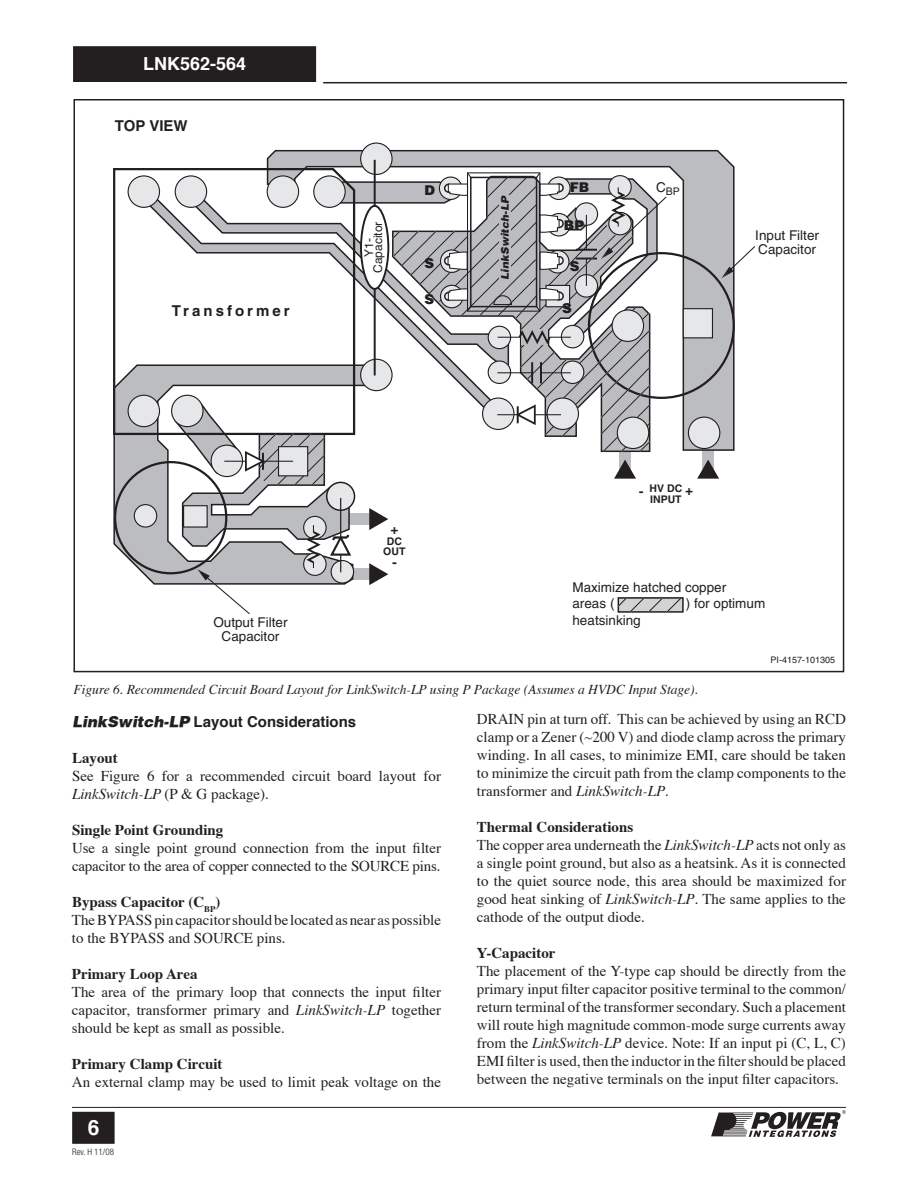
<style>
.page{position:relative;width:918px;height:1188px;background:#fff}
.page>*{position:absolute;margin:0;border:0;box-sizing:border-box;transform-origin:0 0}
.t1{font:700 21px "Helvetica";color:#fff}
.t2{font:700 18px "Helvetica";color:#fff}
.t3{font:15px/18px "Times";color:#231f20}
.t4{font:700 15px "Times";color:#231f20}
.t5{font:700 15px "Helvetica";color:#231f20}
.t6{font:700 15px "Helvetica";letter-spacing:.2em;color:#231f20}
.t7{font:italic 13.5px "Times";color:#231f20}
.t8{font:13.5px/13.5px "Helvetica";color:#231f20}
.t9{font:900 13.5px "Helvetica";color:#231f20}
.t10{font:12px/9px "Helvetica";color:#231f20;text-align:center}
.t11{font:700 10.5px/10.5px "Helvetica";color:#231f20;text-align:center}
.t12{font:italic 900 10.5px "Helvetica";color:#231f20}
.t13{font:10.5px "Helvetica";color:#231f20}
.t14{font:9px "Helvetica";color:#231f20}
.t15{font:300 condensed 9px "Helvetica Neue";color:#231f20}
.s1{font-weight:900;font-style:italic}
.s2{font-style:italic}
.s3{font-weight:700}
</style>
<div class="page">
<hr style="left:72px;top:1107px;width:774px;height:1px;background:#231f20">
<div style="left:73px;top:1113px;width:41px;height:30px;background:#231f20"></div>
<div style="left:72px;top:1112px;width:43px;height:32px;border:2px solid #231f20"></div>
<svg style="left:711px;top:1110px;width:135px;height:27px"></svg>
<hr style="left:323px;top:82px;width:524px;height:1px;background:#231f20">
<div style="left:74px;top:47px;width:241px;height:34px;background:#231f20"></div>
<div style="left:73px;top:46px;width:243px;height:36px;border:2px solid #231f20"></div>
<svg style="left:113px;top:436px;width:61px;height:149px"></svg>
<svg style="left:266px;top:149px;width:469px;height:22px"></svg>
<svg style="left:113px;top:167px;width:244px;height:269px"></svg>
<div style="left:128px;top:176px;width:32px;height:31px;background:#e6e7e8;border-radius:50%"></div>
<div style="left:128px;top:175px;width:32px;height:33px;border:1px solid #231f20;border-radius:50%"></div>
<div style="left:128px;top:395px;width:32px;height:32px;background:#e6e7e8;border-radius:50%"></div>
<div style="left:128px;top:395px;width:32px;height:32px;border:1px solid #231f20;border-radius:50%"></div>
<svg style="left:172px;top:395px;width:31px;height:32px"></svg>
<div style="left:171px;top:395px;width:33px;height:32px;border:1px solid #231f20;border-radius:50%"></div>
<div style="left:361px;top:143px;width:31px;height:31px;background:#e6e7e8;border-radius:50%"></div>
<div style="left:360px;top:143px;width:33px;height:32px;border:1px solid #231f20;border-radius:50%"></div>
<div style="left:134px;top:505px;width:23px;height:22px;background:#e6e7e8;border-radius:50%"></div>
<div style="left:134px;top:504px;width:23px;height:24px;border:1px solid #231f20;border-radius:50%"></div>
<hr style="left:374px;top:160px;width:2px;height:47px;background:#231f20">
<svg style="left:174px;top:171px;width:582px;height:444px"></svg>
<p class="t2" style="left:143px;top:56px;width:105px">LNK562-564</p>
<p class="t5" style="left:115px;top:121px;width:74px">TOP VIEW</p>
<p class="t6" style="left:172px;top:305px;width:119px">Transformer</p>
<p class="t8" style="left:213px;top:617px;width:76px;text-align:center">Output Filter<br>Capacitor</p>
<p class="t10" style="left:365px;top:273px;width:53px;rotate:-90deg">Y1-<br>Capacitor</p>
<p class="t9" style="left:425px;top:185px;width:12px">D</p>
<p class="t9" style="left:425px;top:258px;width:11px">S</p>
<p class="t9" style="left:425px;top:294px;width:11px">S</p>
<p class="t12" style="left:501px;top:280px;width:85px;rotate:-90deg">LinkSwitch-LP</p>
<p class="t9" style="left:570px;top:182px;width:21px">FB</p>
<p class="t9" style="left:564px;top:221px;width:22px">BP</p>
<p class="t9" style="left:570px;top:261px;width:11px">S</p>
<p class="t9" style="left:562px;top:303px;width:11px">S</p>
<p class="t13" style="left:656px;top:187px;width:25px"><sup>C</sup>BP</p>
<p class="t8" style="left:755px;top:230px;width:65px">Input Filter<br>Capacitor</p>
<p class="t11" style="left:383px;top:537px;width:24px">DC<br>OUT</p>
<p class="t11" style="left:650px;top:484px;width:34px">HV DC</p>
<p class="t11" style="left:650px;top:495px;width:33px">INPUT</p>
<p class="t8" style="left:572px;top:581px;width:155px;line-height:16.2px">Maximize hatched copper areas (</p>
<p class="t8" style="left:686px;top:598px;width:81px">) for optimum</p>
<p class="t8" style="left:572px;top:614px;width:70px">heatsinking</p>
<p class="t14" style="left:771px;top:657px;width:66px">PI-4157-101305</p>
<p class="t7" style="left:74px;top:684px;width:626px">Figure 6. Recommended Circuit Board Layout for LinkSwitch-LP using P Package (Assumes a HVDC Input Stage).</p>
<p class="t5" style="left:72px;top:715px;width:286px"><span class="s1">LinkSwitch-LP</span> Layout Considerations</p>
<p class="t4" style="left:72px;top:752px;width:47px">Layout</p>
<p class="t3" style="left:72px;top:768px;width:371px">See Figure 6 for a recommended circuit board layout for<br><span class="s2">LinkSwitch-LP</span> (P &amp; G package).</p>
<p class="t4" style="left:72px;top:824px;width:153px">Single Point Grounding</p>
<p class="t3" style="left:72px;top:840px;width:371px">Use a single point ground connection from the input filter capacitor to the area of copper connected to the SOURCE pins.</p>
<p class="t3" style="left:72px;top:894px;width:371px"><span class="s3">Bypass Capacitor (C</span><sub>BP</sub><span class="s3">)<br></span>The BYPASS pin capacitor should be located as near as possible to the BYPASS and SOURCE pins.</p>
<p class="t4" style="left:72px;top:968px;width:127px">Primary Loop Area</p>
<p class="t3" style="left:72px;top:984px;width:371px;text-align:justify">The area of the primary loop that connects the input filter capacitor, transformer primary and <span class="s2">LinkSwitch-LP</span> together should be kept as small as possible.</p>
<p class="t4" style="left:72px;top:1058px;width:152px">Primary Clamp Circuit</p>
<p class="t3" style="left:72px;top:1074px;width:371px">An external clamp may be used to limit peak voltage on the</p>
<h1 class="t1" style="left:88px;top:1119px;width:13px">6</h1>
<p class="t15" style="left:72px;top:1148px;width:43px">Rev. H 11/08</p>
<p class="t3" style="left:477px;top:711px;width:371px;text-align:justify">DRAIN pin at turn off. This can be achieved by using an RCD clamp or a Zener (~200 V) and diode clamp across the primary winding. In all cases, to minimize EMI, care should be taken to minimize the circuit path from the clamp components to the transformer and <span class="s2">LinkSwitch-LP</span>.</p>
<p class="t3" style="left:477px;top:819px;width:371px"><span class="s3">Thermal Considerations<br></span>The copper area underneath the <span class="s2">LinkSwitch-LP</span> acts not only as a single point ground, but also as a heatsink. As it is connected to the quiet source node, this area should be maximized for good heat sinking of <span class="s2">LinkSwitch-LP</span>. The same applies to the cathode of the output diode.</p>
<p class="t4" style="left:477px;top:946px;width:80px">Y-Capacitor</p>
<p class="t3" style="left:477px;top:963px;width:371px;text-align:justify">The placement of the Y-type cap should be directly from the primary input filter capacitor positive terminal to the common/ return terminal of the transformer secondary. Such a placement will route high magnitude common-mode surge currents away from the <span class="s2">LinkSwitch-LP</span> device. Note: If an input pi (C, L, C)<br>EMI filter is used, then the inductor in the filter should be placed between the negative terminals on the input filter capacitors.</p>
</div>
